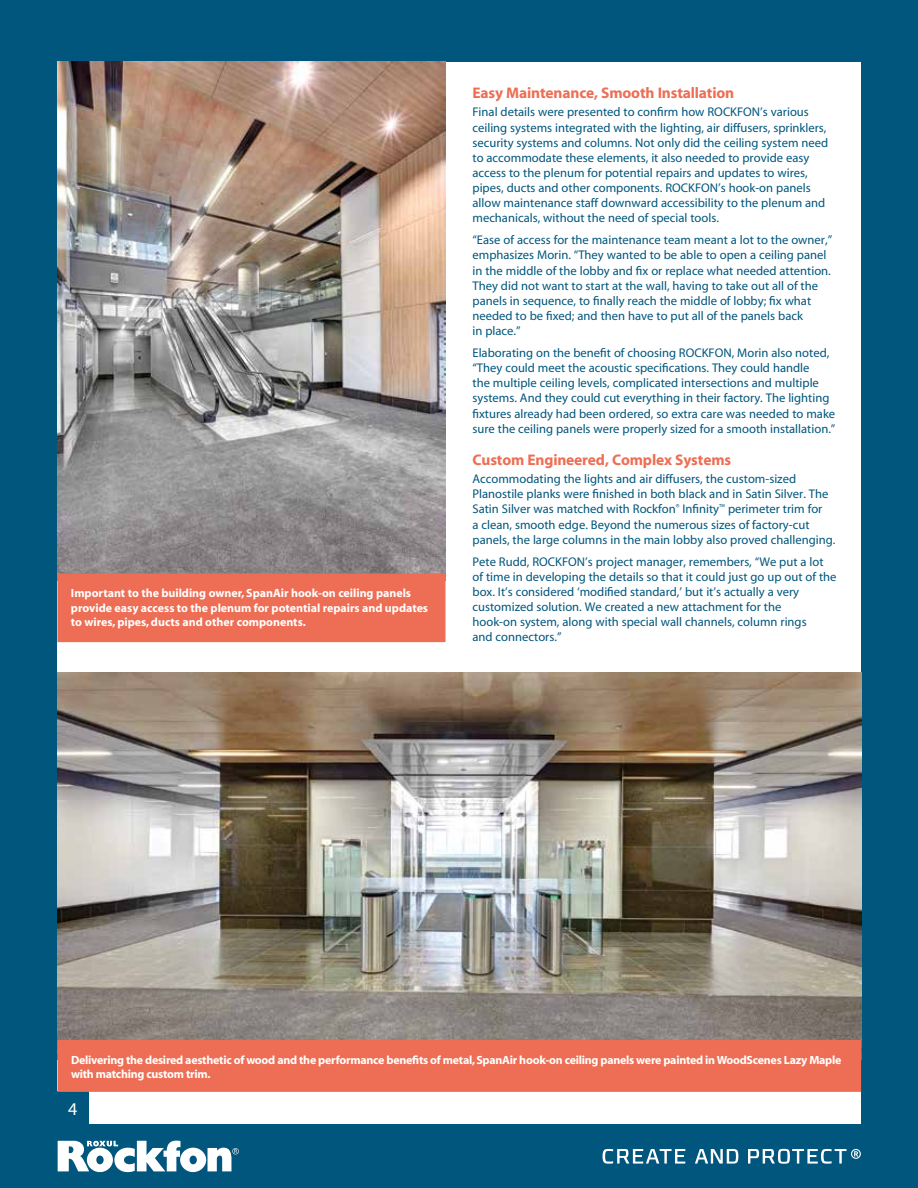
<style>
.page{position:relative;width:918px;height:1188px;background:#00567d}
.page>*{position:absolute;margin:0;border:0;box-sizing:border-box;transform-origin:0 0}
.t1{font:18px "Myriad";color:#fff}
.t2{font:700 15.45px "Myriad";letter-spacing:-.01em;color:#ed6e54}
.t3{font:12.6px/15.1px "Myriad";color:#00567d}
.t4{font:700 11.85px/14.2px "Myriad";letter-spacing:-.01em;color:#fff}
</style>
<div class="page">
<div style="left:58px;top:62px;width:803px;height:1061px;background:#fff"></div>
<svg style="left:695px;top:1149px;width:43px;height:15px"></svg>
<svg style="left:748px;top:1148px;width:113px;height:16px"></svg>
<svg style="left:603px;top:1148px;width:82px;height:16px"></svg>
<svg style="left:58px;top:1141px;width:181px;height:31px"></svg>
<div style="left:55px;top:1092px;width:34px;height:33px;background:#00567d"></div>
<img style="left:58px;top:672px;width:803px;height:368px">
<div style="left:58px;top:1040px;width:803px;height:52px;background:#ed6e54"></div>
<img style="left:57px;top:61px;width:388px;height:512px">
<div style="left:57px;top:573px;width:389px;height:69px;background:#ed6e54"></div>
<p class="t4" style="left:71px;top:587px;width:359px">Important to the building owner, SpanAir hook-on ceiling panels provide easy access to the plenum for potential repairs and updates to wires, pipes, ducts and other components.</p>
<p class="t2" style="left:472px;top:85px;width:263px">Easy Maintenance, Smooth Installation</p>
<p class="t3" style="left:472px;top:105px;width:357px">Final details were presented to confirm how ROCKFON’s various ceiling systems integrated with the lighting, air diffusers, sprinklers, security systems and columns. Not only did the ceiling system need to accommodate these elements, it also needed to provide easy access to the plenum for potential repairs and updates to wires, pipes, ducts and other components. ROCKFON’s hook-on panels allow maintenance staff downward accessibility to the plenum and mechanicals, without the need of special tools.</p>
<p class="t3" style="left:472px;top:233px;width:361px">“Ease of access for the maintenance team meant a lot to the owner,” emphasizes Morin. “They wanted to be able to open a ceiling panel in the middle of the lobby and fix or replace what needed attention.<br>They did not want to start at the wall, having to take out all of the panels in sequence, to finally reach the middle of lobby; fix what needed to be fixed; and then have to put all of the panels back<br>in place.”</p>
<p class="t3" style="left:472px;top:346px;width:364px">Elaborating on the benefit of choosing ROCKFON, Morin also noted, “They could meet the acoustic specifications. They could handle<br>the multiple ceiling levels, complicated intersections and multiple systems. And they could cut everything in their factory. The lighting fixtures already had been ordered, so extra care was needed to make sure the ceiling panels were properly sized for a smooth installation.”</p>
<p class="t2" style="left:472px;top:452px;width:260px">Custom Engineered, Complex Systems</p>
<p class="t3" style="left:472px;top:472px;width:365px">Accommodating the lights and air diffusers, the custom-sized Planostile planks were finished in both black and in Satin Silver. The Satin Silver was matched with Rockfon<sup>®</sup> Infinity<sup>™</sup> perimeter trim for<br>a clean, smooth edge. Beyond the numerous sizes of factory-cut panels, the large columns in the main lobby also proved challenging.</p>
<p class="t3" style="left:472px;top:554px;width:366px">Pete Rudd, ROCKFON’s project manager, remembers, “We put a lot of time in developing the details so that it could just go up out of the box. It’s considered ‘modified standard,’ but it’s actually a very customized solution. We created a new attachment for the<br>hook-on system, along with special wall channels, column rings<br>and connectors.”</p>
<p class="t4" style="left:71px;top:1053px;width:772px">Delivering the desired aesthetic of wood and the performance benefits of metal, SpanAir hook-on ceiling panels were painted in WoodScenes Lazy Maple with matching custom trim.</p>
<h1 class="t1" style="left:68px;top:1100px;width:11px">4</h1>
</div>
